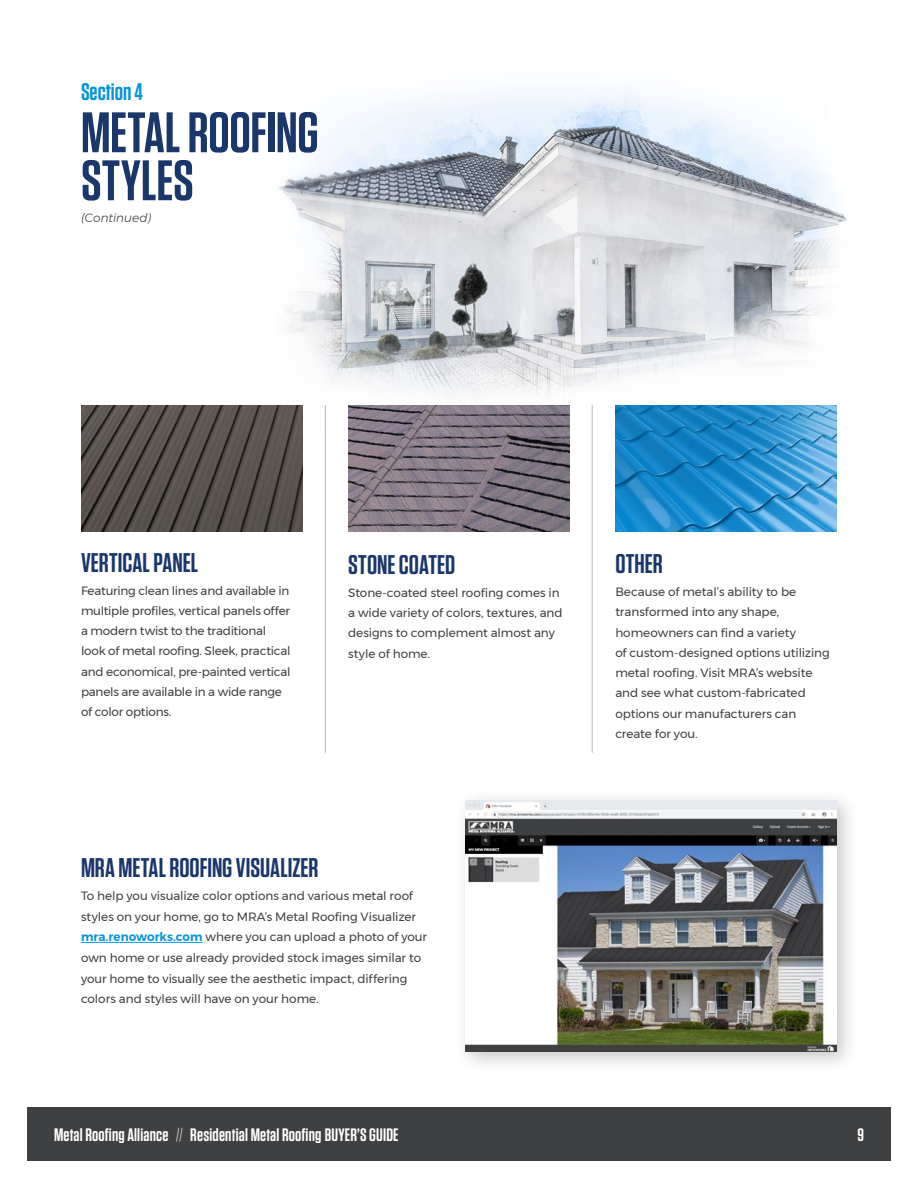
<style>
.page{position:relative;width:918px;height:1188px;background:#fff}
.page>*{position:absolute;margin:0;border:0;box-sizing:border-box;transform-origin:0 0}
.t1{font:600 57px/48px "Tungsten";letter-spacing:-.005em;color:#19376b}
.t2{font:600 27px "Tungsten";color:#19376b}
.t3{font:600 24px "Tungsten";color:#0795d7}
.t4{font:600 18px "Tungsten";letter-spacing:.01em;color:#fff}
._9pt__body{font:12px/20.2px "Montserrat";letter-spacing:-.01em;color:#3f4042}
.t5{font:italic 300 12px "Montserrat";letter-spacing:.005em;color:#3f4042}
.s1{font-weight:600;color:#0795d7}
.s2{font-weight:300}
</style>
<div class="page">
<div style="left:27px;top:1107px;width:864px;height:54px;background:#3f4042"></div>
<img style="left:278px;top:90px;width:569px;height:424px">
<img style="left:615px;top:405px;width:222px;height:127px">
<hr style="left:81px;top:942px;width:122px;height:1px;background:#0795d7">
<div style="left:455px;top:789px;width:403px;height:284px;background:#231f20;opacity:.25"></div>
<img style="left:466px;top:800px;width:371px;height:252px">
<img style="left:81px;top:405px;width:222px;height:127px">
<img style="left:348px;top:405px;width:222px;height:127px">
<hr style="left:325px;top:405px;width:1px;height:348px;background:#b1bac0">
<hr style="left:592px;top:405px;width:1px;height:348px;background:#b1bac0">
<p class="t3" style="left:81px;top:79px;width:63px">Section 4</p>
<p class="t1" style="left:81px;top:110px;width:239px">METAL ROOFING<br>STYLES</p>
<p class="t5" style="left:81px;top:209px;width:72px">(Continued)</p>
<p class="t2" style="left:81px;top:548px;width:119px">VERTICAL PANEL</p>
<p class="_9pt__body" style="left:81px;top:580px;width:211px">Featuring clean lines and available in multiple profiles, vertical panels offer a modern twist to the traditional look of metal roofing. Sleek, practical and economical, pre-painted vertical panels are available in a wide range of color options.</p>
<p class="t2" style="left:348px;top:550px;width:109px">STONE COATED</p>
<p class="_9pt__body" style="left:348px;top:582px;width:216px">Stone-coated steel roofing comes in a wide variety of colors, textures, and designs to complement almost any style of home.</p>
<p class="t2" style="left:81px;top:853px;width:239px">MRA METAL ROOFING VISUALIZER</p>
<p class="_9pt__body" style="left:81px;top:886px;width:348px;line-height:20.7px">To help you visualize color options and various metal roof styles on your home, go to MRA’s Metal Roofing Visualizer <span class="s1">mra.renoworks.com</span> where you can upload a photo of your own home or use already provided stock images similar to your home to visually see the aesthetic impact, differing colors and styles will have on your home.</p>
<p class="t2" style="left:615px;top:549px;width:49px">OTHER</p>
<p class="_9pt__body" style="left:615px;top:582px;width:216px">Because of metal’s ability to be transformed into any shape, homeowners can find a variety<br>of custom-designed options utilizing metal roofing. Visit MRA’s website and see what custom-fabricated options our manufacturers can create for you.</p>
<h3 class="t4" style="left:54px;top:1125px;width:346px">Metal Roofing Alliance <span class="s2">//</span> Residential Metal Roofing BUYER’S GUIDE</h3>
<h3 class="t4" style="left:857px;top:1125px;width:8px">9</h3>
</div>
